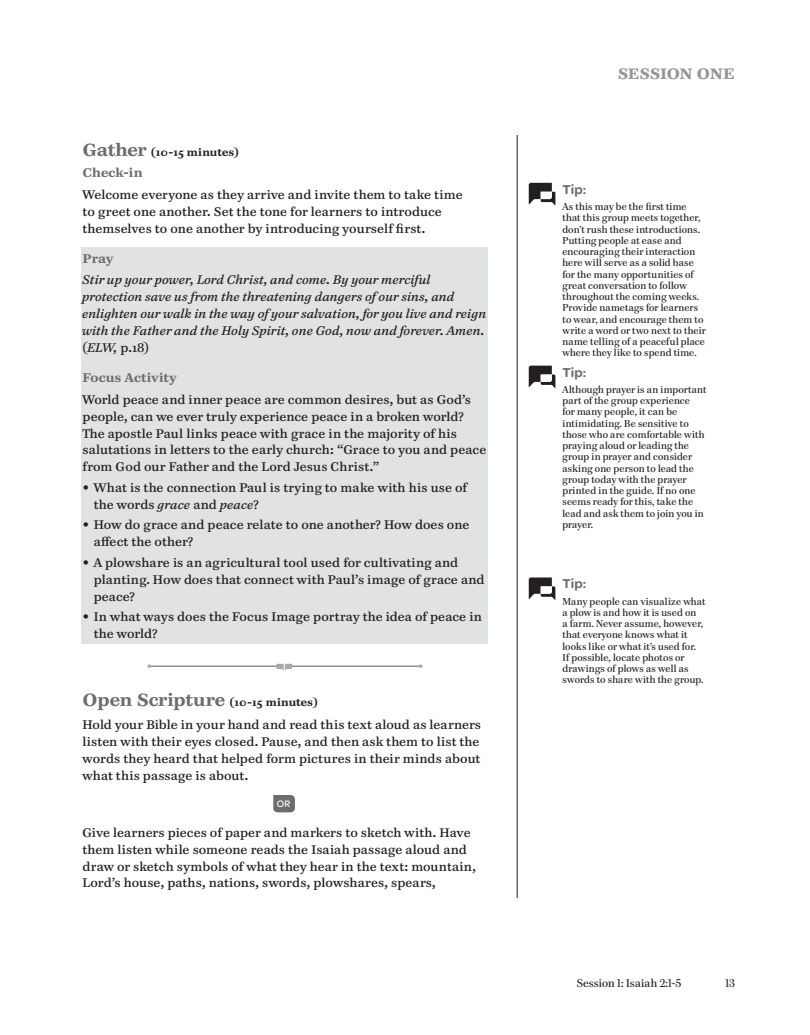
<style>
.page{position:relative;width:810px;height:1035px;background:#fff}
.page>*{position:absolute;margin:0;border:0;box-sizing:border-box;transform-origin:0 0}
.t1{font:700 15px "Paperback 6";letter-spacing:-.005em;color:#939598}
.t2{font:600 13.75px "Omnes";letter-spacing:.005em;color:#6c6d70}
.t3{font:12.5px/16.9px "Paperback 9";letter-spacing:.015em;color:#231f20}
.t4{font:italic 12.5px/16.9px "Paperback 9";letter-spacing:.01em;color:#231f20}
.t5{font:700 12.5px "Paperback 9";letter-spacing:.005em;color:#6c6d70}
.t6{font:11.25px "Paperback 48";letter-spacing:.01em;color:#231f20}
.t7{font:700 10.62px "Paperback 9";letter-spacing:.005em;color:#231f20}
.t8{font:10px/11.2px "Paperback 48";letter-spacing:.015em;color:#231f20}
.t9{font:500 10px "Omnes";color:#fff}
.s1{font-size:17.5px;color:#6c6d70}
.s2{font-style:normal}
.s3{font-style:italic}
</style>
<div class="page">
<hr style="left:517px;top:135px;width:1px;height:763px;background:#231f20">
<div style="left:81px;top:248px;width:407px;height:396px;background:#e1e2e4"></div>
<hr style="left:149px;top:666px;width:271px;height:1px;background:#57585a">
<svg style="left:419px;top:664px;width:4px;height:4px"></svg>
<svg style="left:147px;top:664px;width:4px;height:4px"></svg>
<svg style="left:276px;top:664px;width:16px;height:7px"></svg>
<svg style="left:273px;top:795px;width:22px;height:17px"></svg>
<svg style="left:529px;top:183px;width:26px;height:22px"></svg>
<svg style="left:529px;top:366px;width:26px;height:22px"></svg>
<svg style="left:529px;top:578px;width:26px;height:22px"></svg>
<p class="t7" style="left:82px;top:145px;width:158px"><span class="s1">Gather</span> (10-15 minutes)</p>
<p class="t5" style="left:82px;top:164px;width:62px">Check-in</p>
<p class="t3" style="left:82px;top:186px;width:382px">Welcome everyone as they arrive and invite them to take time to greet one another. Set the tone for learners to introduce themselves to one another by introducing yourself first.</p>
<p class="t5" style="left:82px;top:250px;width:32px">Pray</p>
<p class="t4" style="left:82px;top:272px;width:405px">Stir up your power, Lord Christ, and come. By your merciful protection save us from the threatening dangers of our sins, and enlighten our walk in the way of your salvation, for you live and reign with the Father and the Holy Spirit, one God, now and forever. Amen. <span class="s2">(</span>ELW, <span class="s2">p.18)</span></p>
<p class="t5" style="left:82px;top:369px;width:95px">Focus Activity</p>
<p class="t3" style="left:82px;top:391px;width:405px">World peace and inner peace are common desires, but as God’s people, can we ever truly experience peace in a broken world?<br>The apostle Paul links peace with grace in the majority of his salutations in letters to the early church: “Grace to you and peace from God our Father and the Lord Jesus Christ.”</p>
<p class="t3" style="left:94px;top:479px;width:375px;text-indent:-11px">• What is the connection Paul is trying to make with his use of the words <span class="s3">grace</span> and <span class="s3">peace</span>?</p>
<p class="t3" style="left:94px;top:516px;width:377px;text-indent:-11px">• How do grace and peace relate to one another? How does one affect the other?</p>
<p class="t3" style="left:94px;top:554px;width:392px;text-indent:-11px">• A plowshare is an agricultural tool used for cultivating and planting. How does that connect with Paul’s image of grace and peace?</p>
<p class="t3" style="left:94px;top:608px;width:390px;text-indent:-11px">• In what ways does the Focus Image portray the idea of peace in the world?</p>
<p class="t7" style="left:82px;top:696px;width:237px"><span class="s1">Open Scripture</span> (10-15 minutes)</p>
<p class="t3" style="left:82px;top:716px;width:400px">Hold your Bible in your hand and read this text aloud as learners listen with their eyes closed. Pause, and then ask them to list the words they heard that helped form pictures in their minds about what this passage is about.</p>
<p class="t9" style="left:277px;top:798px;width:15px">OR</p>
<p class="t3" style="left:82px;top:824px;width:395px">Give learners pieces of paper and markers to sketch with. Have them listen while someone reads the Isaiah passage aloud and draw or sketch symbols of what they hear in the text: mountain, Lord’s house, paths, nations, swords, plowshares, spears,</p>
<p class="t1" style="left:618px;top:63px;width:118px">SESSION ONE</p>
<p class="t2" style="left:562px;top:181px;width:25px">Tip:</p>
<p class="t8" style="left:562px;top:201px;width:145px">As this may be the first time that this group meets together, don’t rush these introductions.<br>Putting people at ease and encouraging their interaction here will serve as a solid base for the many opportunities of great conversation to follow throughout the coming weeks.<br>Provide nametags for learners to wear, and encourage them to write a word or two next to their name telling of a peaceful place where they like to spend time.</p>
<p class="t2" style="left:562px;top:364px;width:25px">Tip:</p>
<p class="t8" style="left:562px;top:384px;width:145px">Although prayer is an important part of the group experience<br>for many people, it can be intimidating. Be sensitive to those who are comfortable with praying aloud or leading the group in prayer and consider asking one person to lead the group today with the prayer printed in the guide. If no one seems ready for this, take the lead and ask them to join you in prayer.</p>
<p class="t2" style="left:562px;top:576px;width:25px">Tip:</p>
<p class="t8" style="left:562px;top:596px;width:144px">Many people can visualize what a plow is and how it is used on<br>a farm. Never assume, however, that everyone knows what it looks like or what it’s used for.<br>If possible, locate photos or drawings of plows as well as swords to share with the group.</p>
<p class="t6" style="left:577px;top:977px;width:106px">Session 1: Isaiah 2:1-5</p>
<p class="t6" style="left:725px;top:977px;width:11px">13</p>
</div>
